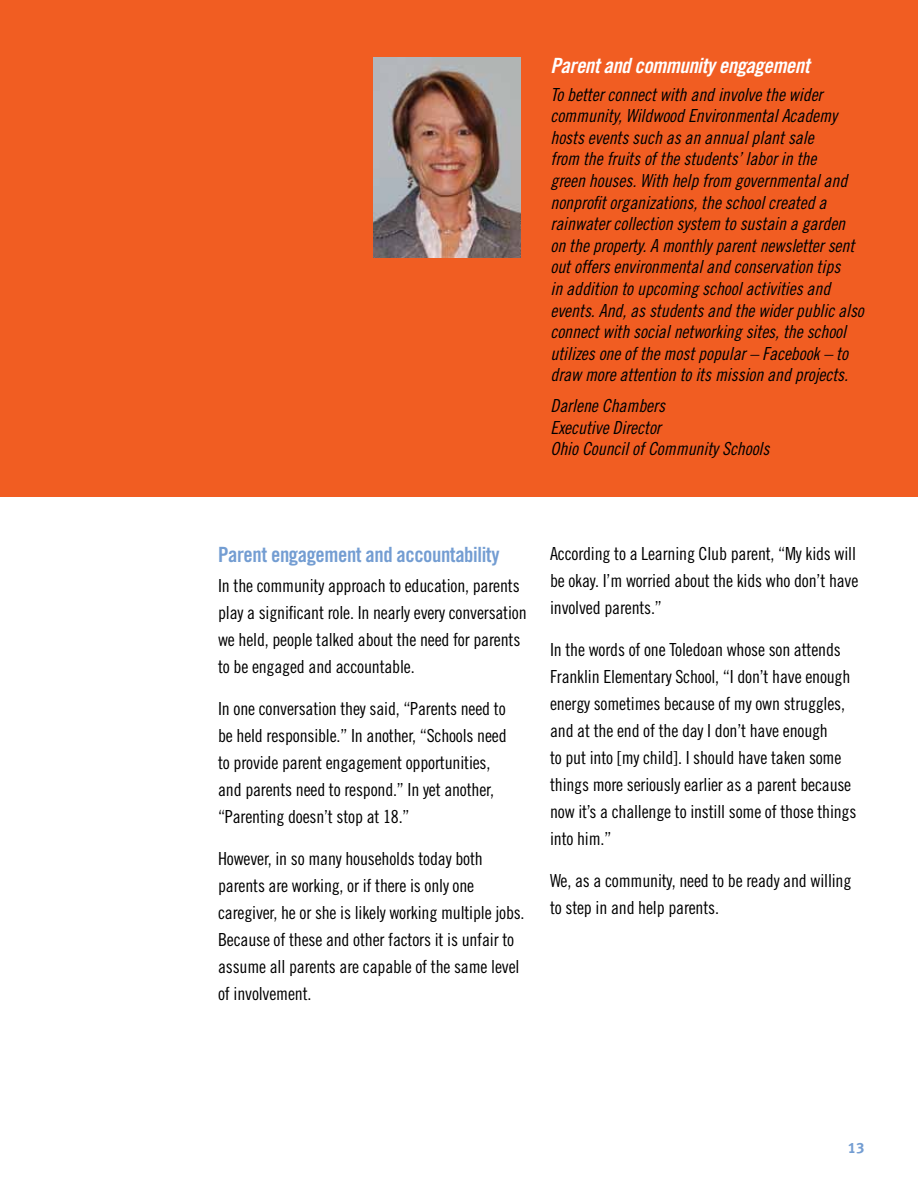
<style>
.page{position:relative;width:918px;height:1188px;background:#fff}
.page>*{position:absolute;margin:0;border:0;box-sizing:border-box;transform-origin:0 0}
.t1{font:21px "Trade Gothic Bold Cond Twenty";letter-spacing:-.02em;color:#739dd2}
.t2{font:21px "Trade Gothic Bold Cond Twenty Obl";letter-spacing:-.02em;color:#fff}
.t3{font:18px/27px "Trade Gothic Cond Eighteen";letter-spacing:-.01em;color:#000}
.t4{font:18px/21.6px "Trade Gothic Cond Eighteen Obl";letter-spacing:-.005em;color:#000}
.t5{font:15px "Meta Bold LF";color:#739dd2}
</style>
<div class="page">
<div style="left:0;top:0;width:918px;height:496px;background:#f15d22"></div>
<img style="left:373px;top:57px;width:147px;height:200px">
<p class="t2" style="left:550px;top:53px;width:261px">Parent and community engagement</p>
<p class="t4" style="left:550px;top:83px;width:315px">To better connect with and involve the wider community, Wildwood Environmental Academy hosts events such as an annual plant sale<br>from the fruits of the students’ labor in the<br>green houses. With help from governmental and nonprofit organizations, the school created a rainwater collection system to sustain a garden on the property. A monthly parent newsletter sent out offers environmental and conservation tips<br>in addition to upcoming school activities and events. And, as students and the wider public also connect with social networking sites, the school utilizes one of the most popular – Facebook – to draw more attention to its mission and projects.</p>
<p class="t4" style="left:550px;top:395px;width:221px">Darlene Chambers<br>Executive Director<br>Ohio Council of Community Schools</p>
<p class="t1" style="left:218px;top:542px;width:283px">Parent engagement and accountability</p>
<p class="t3" style="left:218px;top:572px;width:310px">In the community approach to education, parents play a significant role. In nearly every conversation we held, people talked about the need for parents to be engaged and accountable.</p>
<p class="t3" style="left:218px;top:695px;width:290px">In one conversation they said, “Parents need to be held responsible.” In another, “Schools need to provide parent engagement opportunities, and parents need to respond.” In yet another, “Parenting doesn’t stop at 18.”</p>
<p class="t3" style="left:218px;top:845px;width:308px">However, in so many households today both parents are working, or if there is only one caregiver, he or she is likely working multiple jobs.<br>Because of these and other factors it is unfair to assume all parents are capable of the same level of involvement.</p>
<p class="t3" style="left:550px;top:540px;width:310px">According to a Learning Club parent, “My kids will be okay. I’m worried about the kids who don’t have involved parents.”</p>
<p class="t3" style="left:550px;top:636px;width:308px">In the words of one Toledoan whose son attends Franklin Elementary School, “I don’t have enough energy sometimes because of my own struggles, and at the end of the day I don’t have enough<br>to put into [my child]. I should have taken some things more seriously earlier as a parent because now it’s a challenge to instill some of those things into him.”</p>
<p class="t3" style="left:550px;top:867px;width:303px">We, as a community, need to be ready and willing to step in and help parents.</p>
<p class="t5" style="left:848px;top:1139px;width:18px">13</p>
</div>
